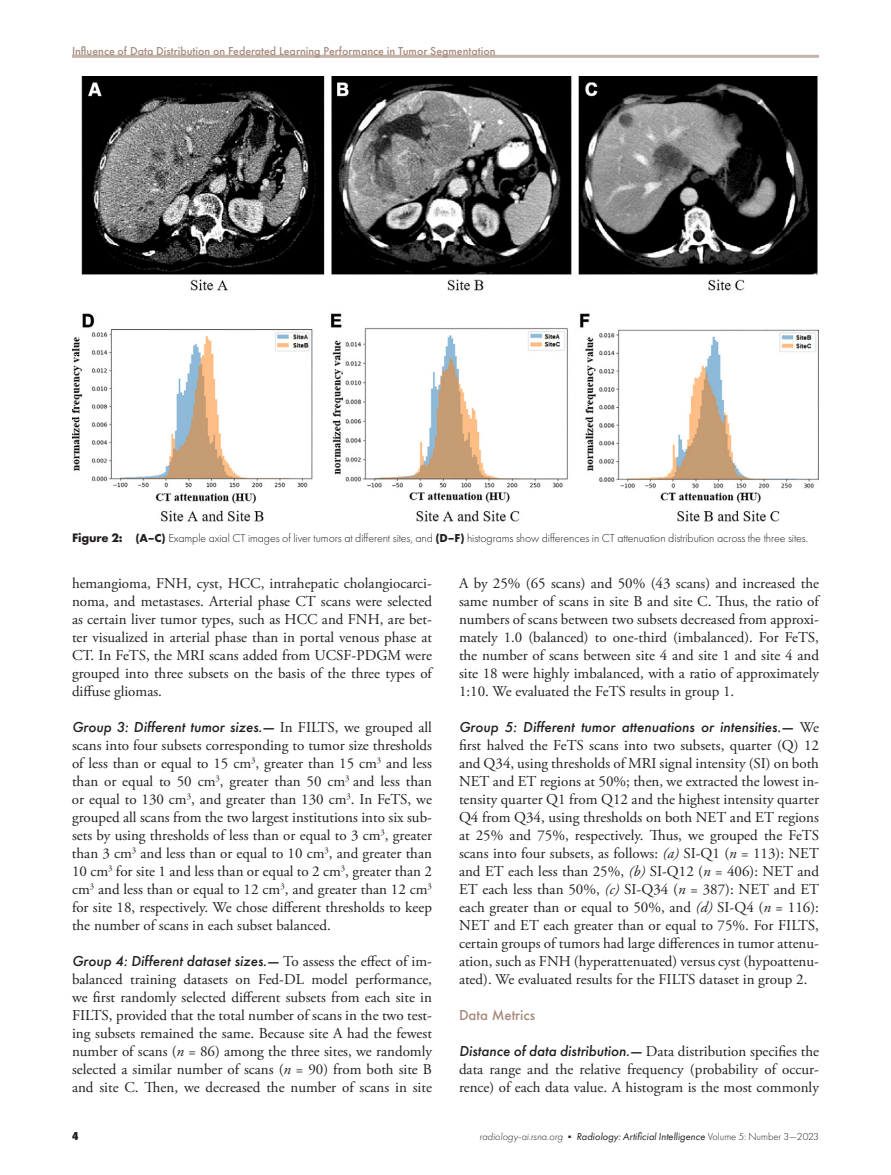
<style>
.page{position:relative;width:891px;height:1175px;background:#fff}
.page>*{position:absolute;margin:0;border:0;box-sizing:border-box;transform-origin:0 0}
.t1{font:15px/18px "Adobe Garamond Pro";color:#231f20;text-align:justify}
.t2{font:italic 500 15px "Futura PT";color:#231f20}
.t3{font:500 15px "Futura PT";color:#a68b7d}
.t4{font:300 12px "Futura PT";letter-spacing:-.01em;color:#231f20}
.t5{font:500 12px "Futura PT";color:#a68b7d}
.t6{font:800 12px "Futura PT Cond";color:#231f20}
.t7{font:italic 10.5px "Futura PT";color:#231f20}
.s1{font-weight:700;font-size:12.75px}
.s2{font-weight:700}
.s3{font-family:"Adobe Garamond Pro";font-weight:400;font-style:normal}
.s4{font-style:italic}
.s5{font-weight:300}
.s6{font-weight:300;font-style:normal}
</style>
<div class="page">
<hr style="left:72px;top:55px;width:747px;height:3px;background:#c5b2a8">
<img style="left:72px;top:77px;width:747px;height:445px">
<p class="t5" style="left:72px;top:43px;width:425px">Influence of Data Distribution on Federated Learning Performance in Tumor Segmentation</p>
<p class="t4" style="left:72px;top:531px;width:738px"><span class="s1">Figure 2:</span> <span class="s2">(A–C)</span> Example axial CT images of liver tumors at different sites, and <span class="s2">(D–F)</span> histograms show differences in CT attenuation distribution across the three sites.</p>
<p class="t1" style="left:72px;top:575px;width:362px">hemangioma, FNH, cyst, HCC, intrahepatic cholangiocarci&shy;noma, and metastases. Arterial phase CT scans were selected as certain liver tumor types, such as HCC and FNH, are bet&shy;ter visualized in arterial phase than in portal venous phase at CT. In FeTS, the MRI scans added from UCSF-PDGM were grouped into three subsets on the basis of the three types of diffuse gliomas.</p>
<p class="t2" style="left:72px;top:718px;width:362px">Group 3: Different tumor sizes.— <span class="s3">In FILTS, we grouped all</span></p>
<p class="t1" style="left:72px;top:737px;width:362px">scans into four subsets corresponding to tumor size thresholds of less than or equal to 15 cm<sup>3</sup>, greater than 15 cm<sup>3</sup> and less than or equal to 50 cm<sup>3</sup>, greater than 50 cm<sup>3</sup> and less than or equal to 130 cm<sup>3</sup>, and greater than 130 cm<sup>3</sup>. In FeTS, we grouped all scans from the two largest institutions into six sub&shy;sets by using thresholds of less than or equal to 3 cm<sup>3</sup>, greater than 3 cm<sup>3</sup> and less than or equal to 10 cm<sup>3</sup>, and greater than 10 cm<sup>3</sup> for site 1 and less than or equal to 2 cm<sup>3</sup>, greater than 2 cm<sup>3</sup> and less than or equal to 12 cm<sup>3</sup>, and greater than 12 cm<sup>3 </sup>for site 18, respectively. We chose different thresholds to keep the number of scans in each subset balanced.</p>
<p class="t2" style="left:72px;top:952px;width:361px">Group 4: Different dataset sizes.— <span class="s3">To assess the effect of im-</span></p>
<p class="t1" style="left:72px;top:971px;width:362px">balanced training datasets on Fed-DL model performance, we first randomly selected different subsets from each site in FILTS, provided that the total number of scans in the two test&shy;ing subsets remained the same. Because site A had the fewest number of scans (<span class="s4">n</span> = 86) among the three sites, we randomly selected a similar number of scans (<span class="s4">n</span> = 90) from both site B and site C. Then, we decreased the number of scans in site</p>
<p class="t1" style="left:459px;top:575px;width:362px">A by 25% (65 scans) and 50% (43 scans) and increased the same number of scans in site B and site C. Thus, the ratio of numbers of scans between two subsets decreased from approxi&shy;mately 1.0 (balanced) to one-third (imbalanced). For FeTS, the number of scans between site 4 and site 1 and site 4 and site 18 were highly imbalanced, with a ratio of approximately 1:10. We evaluated the FeTS results in group 1.</p>
<p class="t2" style="left:459px;top:718px;width:362px">Group 5: Different tumor attenuations or intensities.— <span class="s3">We</span></p>
<p class="t1" style="left:459px;top:737px;width:362px">first halved the FeTS scans into two subsets, quarter (Q) 12 and Q34, using thresholds of MRI signal intensity (SI) on both NET and ET regions at 50%; then, we extracted the lowest in&shy;tensity quarter Q1 from Q12 and the highest intensity quarter Q4 from Q34, using thresholds on both NET and ET regions at 25% and 75%, respectively. Thus, we grouped the FeTS scans into four subsets, as follows: <span class="s4">(a)</span> SI-Q1 (<span class="s4">n</span> = 113): NET and ET each less than 25%, <span class="s4">(b)</span> SI-Q12 (<span class="s4">n</span> = 406): NET and ET each less than 50%, <span class="s4">(c)</span> SI-Q34 (<span class="s4">n</span> = 387): NET and ET each greater than or equal to 50%, and <span class="s4">(d)</span> SI-Q4 (<span class="s4">n</span> = 116):<br>NET and ET each greater than or equal to 75%. For FILTS, certain groups of tumors had large differences in tumor attenu&shy;ation, such as FNH (hyperattenuated) versus cyst (hypoattenu&shy;ated). We evaluated results for the FILTS dataset in group 2.</p>
<p class="t3" style="left:459px;top:1006px;width:78px">Data Metrics</p>
<p class="t2" style="left:459px;top:1042px;width:362px">Distance of data distribution.— <span class="s3">Data distribution specifies the</span></p>
<p class="t1" style="left:459px;top:1061px;width:362px">data range and the relative frequency (probability of occur&shy;rence) of each data value. A histogram is the most commonly</p>
<p class="t6" style="left:72px;top:1128px;width:8px">4</p>
<p class="t7" style="left:480px;top:1130px;width:341px"><span class="s5">radiology-ai.rsna.org</span> <sup>■</sup> Radiology: Artificial Intelligence <span class="s6">Volume 5: Number 3—2023</span></p>
</div>
